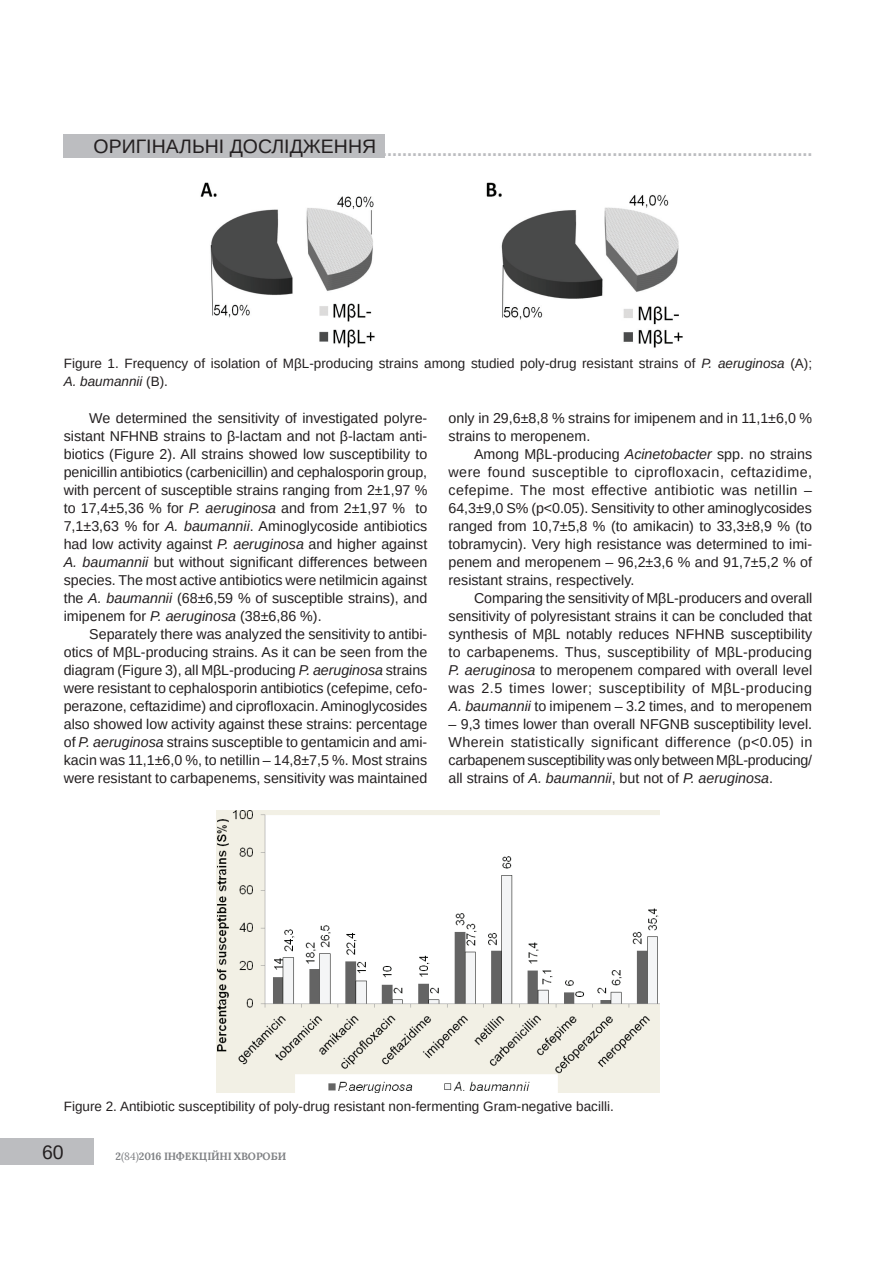
<style>
.page{position:relative;width:893px;height:1263px;background:#fff}
.page>*{position:absolute;margin:0;border:0;box-sizing:border-box;transform-origin:0 0}
.t1{font:19.5px "Arimo";color:#231f20}
.t2{font:700 18px "Arimo";color:#bcbdc0}
.t3{font:14.25px/18px "Arimo";color:#231f20;text-align:justify}
.t4{font:13.5px/18px "Arimo";color:#231f20}
.t5{font:700 10.5px "Lora";color:#808285}
.s1{font-style:italic}
.s2{font-weight:400}
</style>
<div class="page">
<div style="left:64px;top:134px;width:321px;height:23px;background:#bcbdc0"></div>
<div style="left:0;top:1138px;width:94px;height:27px;background:#bcbdc0"></div>
<img style="left:486px;top:183px;width:197px;height:165px">
<img style="left:200px;top:183px;width:175px;height:165px">
<img style="left:217px;top:810px;width:442px;height:283px">
<h1 class="t1" style="left:94px;top:134px;width:284px">Оригінальні дослідження</h1>
<p class="t2" style="left:382px;top:137px;width:432px">......................................................................................</p>
<p class="t4" style="left:64px;top:355px;width:750px">Figure 1. Frequency of isolation of MβL-producing strains among studied poly-drug resistant strains of <span class="s1">P. aeruginosa</span> (А);<br><span class="s1">A. baumannii</span> (B).</p>
<p class="t3" style="left:64px;top:409px;width:365px;text-indent:26px">We determined the sensitivity of investigated polyre&shy;sistant NFHNB strains to β-lactam and not β-lactam anti&shy;biotics (Figure 2). All strains showed low susceptibility to penicillin antibiotics (carbenicillin) and cephalosporin group, with percent of susceptible strains ranging from 2±1,97 % to 17,4±5,36 % for <span class="s1">P. aeruginosa</span> and from 2±1,97 % to 7,1±3,63 % for <span class="s1">A. baumannii</span>. Aminoglycoside antibiotics had low activity against <span class="s1">P. aeruginosa</span> and higher against <span class="s1">A. baumannii</span> but without significant differences between species. The most active antibiotics were netilmicin against the <span class="s1">A. baumannii</span> (68±6,59 % of susceptible strains), and imipenem for <span class="s1">P. aeruginosa</span> (38±6,86 %).</p>
<p class="t3" style="left:64px;top:625px;width:365px;text-indent:26px">Separately there was analyzed the sensitivity to antibi&shy;otics of MβL-producing strains. As it can be seen from the diagram (Figure 3), all MβL-producing <span class="s1">P. aeruginosa</span> strains were resistant to cephalosporin antibiotics (cefepime, cefo&shy;perazone, ceftazidime) and ciprofloxacin. Aminoglycosides also showed low activity against these strains: percentage of <span class="s1">P. aeruginosa</span> strains susceptible to gentamicin and ami&shy;kacin was 11,1±6,0 %, to netillin – 14,8±7,5 %. Most strains were resistant to carbapenems, sensitivity was maintained</p>
<p class="t3" style="left:449px;top:409px;width:365px">only in 29,6±8,8 % strains for imipenem and in 11,1±6,0 % strains to meropenem.</p>
<p class="t3" style="left:449px;top:445px;width:365px;text-indent:26px">Among MβL-producing <span class="s1">Acinetobacter</span> spp. no strains were found susceptible to ciprofloxacin, ceftazidime, cefepime. The most effective antibiotic was netillin – 64,3±9,0 S% (p&lt;0.05). Sensitivity to other aminoglycosides ranged from 10,7±5,8 % (to amikacin) to 33,3±8,9 % (to tobramycin). Very high resistance was determined to imi&shy;penem and meropenem – 96,2±3,6 % and 91,7±5,2 % of resistant strains, respectively.</p>
<p class="t3" style="left:449px;top:589px;width:365px;text-indent:25px">Comparing the sensitivity of MβL-producers and overall sensitivity of polyresistant strains it can be concluded that synthesis of MβL notably reduces NFHNB susceptibility to carbapenems. Thus, susceptibility of MβL-producing <span class="s1">P. aeruginosa</span> to meropenem compared with overall level was 2.5 times lower; susceptibility of MβL-producing <span class="s1">A. baumannii</span> to imipenem – 3.2 times, and to meropenem</p>
<p class="t3" style="left:449px;top:715px;width:365px">– 9,3 times lower than overall NFGNB susceptibility level.<br>Wherein statistically significant difference (p&lt;0.05) in carbapenem susceptibility was only between MβL-producing/ all strains of <span class="s1">A. baumannii</span>, but not of <span class="s1">P. aeruginosa</span>.</p>
<p class="t4" style="left:64px;top:1098px;width:551px">Figure 2. Antibiotic susceptibility of poly-drug resistant non-fermenting Gram-negative bacilli.</p>
<h1 class="t1" style="left:42px;top:1140px;width:23px">60</h1>
<p class="t5" style="left:116px;top:1149px;width:172px">2<span class="s2">(84)</span>2016 ІНФЕКЦІЙНІ ХВОРОБИ</p>
</div>
